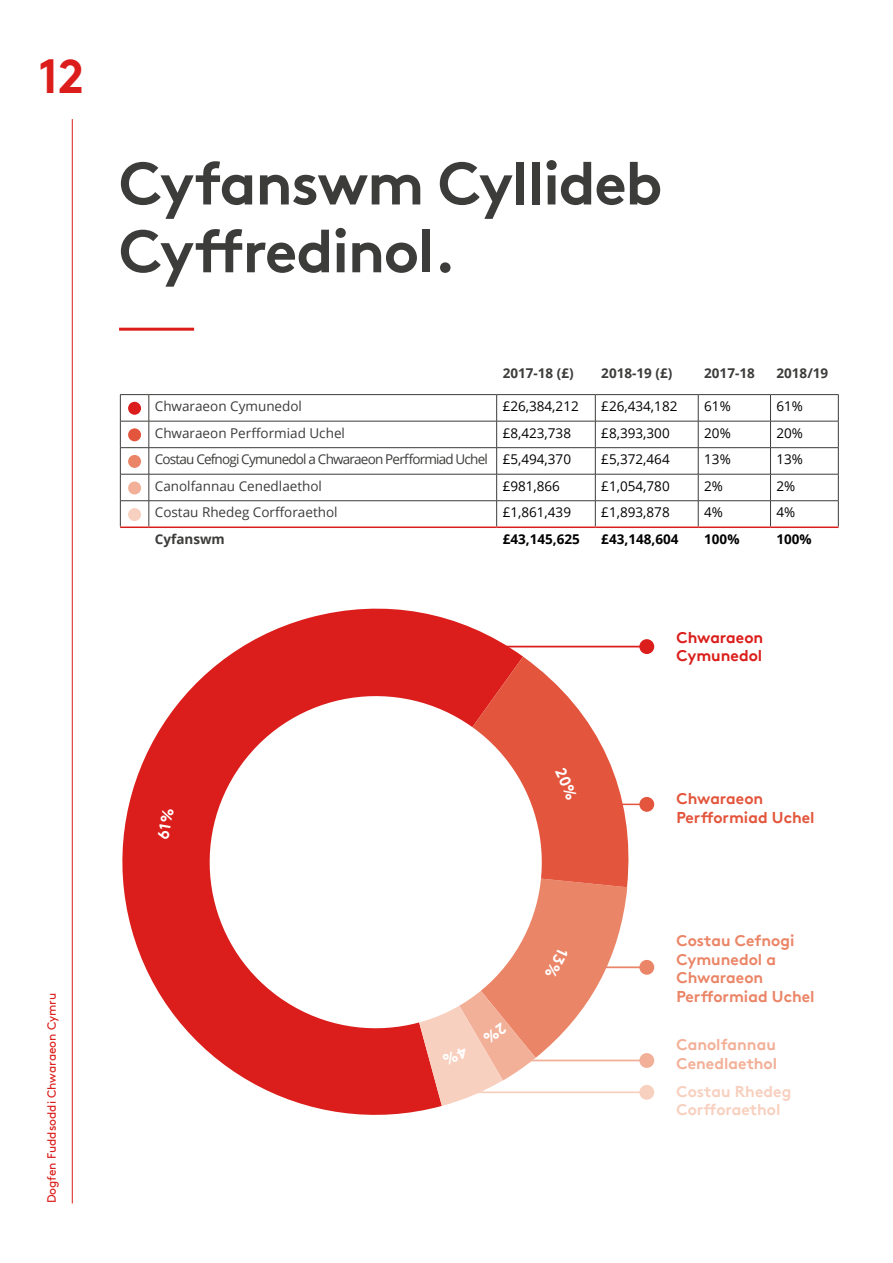
<style>
.page{position:relative;width:893px;height:1263px;background:#fff}
.page>*{position:absolute;margin:0;border:0;box-sizing:border-box;transform-origin:0 0}
.t1{font:700 60px/67.8px "Brown";letter-spacing:-.02em;color:#3c3c3b}
.t2{font:700 48px "Brown";color:#db1e1b}
.t3{font:700 15.75px/18.9px "Brown";color:#eb8567}
.t4{font:700 15.75px/18.9px "Brown";color:#e3553c}
.t5{font:700 15.75px/18.9px "Brown";color:#f8d0bf}
.t6{font:700 15.75px/18.9px "Brown";color:#f3b098}
.t7{font:700 15.75px/18.9px "Brown";color:#db1e1b}
.t8{font:13.5px "Open Sans";color:#000}
.t9{font:13.5px "Open Sans";color:#3c3c3b}
.t10{font:13.5px "Open Sans";letter-spacing:-.06em;color:#3c3c3b}
.t11{font:700 13.5px "Open Sans";color:#3c3c3b}
.t12{font:700 13.5px "Open Sans";color:#000}
.t13{font:12px "Brown";color:#db1e1b}
.s1{color:#000}
</style>
<div class="page">
<hr style="left:119px;top:328px;width:75px;height:3px;background:#db1e1b">
<hr style="left:149px;top:447px;width:348px;height:1px;background:#3c3c3b">
<hr style="left:497px;top:447px;width:98px;height:1px;background:#3c3c3b">
<hr style="left:595px;top:447px;width:103px;height:1px;background:#3c3c3b">
<hr style="left:698px;top:447px;width:72px;height:1px;background:#3c3c3b">
<hr style="left:770px;top:447px;width:68px;height:1px;background:#3c3c3b">
<hr style="left:149px;top:474px;width:348px;height:1px;background:#3c3c3b">
<hr style="left:497px;top:474px;width:98px;height:1px;background:#3c3c3b">
<hr style="left:595px;top:474px;width:103px;height:1px;background:#3c3c3b">
<hr style="left:698px;top:474px;width:72px;height:1px;background:#3c3c3b">
<hr style="left:770px;top:474px;width:68px;height:1px;background:#3c3c3b">
<hr style="left:149px;top:500px;width:348px;height:1px;background:#3c3c3b">
<hr style="left:497px;top:500px;width:98px;height:1px;background:#3c3c3b">
<hr style="left:595px;top:500px;width:103px;height:1px;background:#3c3c3b">
<hr style="left:698px;top:500px;width:72px;height:1px;background:#3c3c3b">
<hr style="left:770px;top:500px;width:68px;height:1px;background:#3c3c3b">
<hr style="left:149px;top:394px;width:348px;height:1px;background:#3c3c3b">
<svg style="left:120px;top:394px;width:30px;height:132px"></svg>
<hr style="left:149px;top:421px;width:348px;height:1px;background:#3c3c3b">
<hr style="left:497px;top:394px;width:98px;height:1px;background:#3c3c3b">
<svg style="left:496px;top:395px;width:1px;height:131px"></svg>
<hr style="left:497px;top:421px;width:98px;height:1px;background:#3c3c3b">
<hr style="left:595px;top:394px;width:103px;height:1px;background:#3c3c3b">
<svg style="left:595px;top:395px;width:1px;height:131px"></svg>
<hr style="left:595px;top:421px;width:103px;height:1px;background:#3c3c3b">
<hr style="left:698px;top:394px;width:72px;height:1px;background:#3c3c3b">
<svg style="left:698px;top:395px;width:1px;height:131px"></svg>
<hr style="left:698px;top:421px;width:72px;height:1px;background:#3c3c3b">
<hr style="left:770px;top:394px;width:68px;height:1px;background:#3c3c3b">
<svg style="left:770px;top:395px;width:1px;height:131px"></svg>
<svg style="left:838px;top:395px;width:1px;height:131px"></svg>
<hr style="left:770px;top:421px;width:68px;height:1px;background:#3c3c3b">
<hr style="left:120px;top:526px;width:29px;height:2px;background:#db1e1b">
<hr style="left:149px;top:526px;width:348px;height:2px;background:#db1e1b">
<hr style="left:497px;top:526px;width:98px;height:2px;background:#db1e1b">
<hr style="left:595px;top:526px;width:103px;height:2px;background:#db1e1b">
<hr style="left:698px;top:526px;width:72px;height:2px;background:#db1e1b">
<hr style="left:770px;top:526px;width:68px;height:2px;background:#db1e1b">
<div style="left:128px;top:402px;width:13px;height:13px;background:#db1e1b;border-radius:50%"></div>
<div style="left:128px;top:428px;width:13px;height:13px;background:#e3553c;border-radius:50%"></div>
<div style="left:128px;top:455px;width:13px;height:13px;background:#eb8567;border-radius:50%"></div>
<div style="left:128px;top:481px;width:13px;height:13px;background:#f3b098;border-radius:50%"></div>
<div style="left:128px;top:508px;width:13px;height:13px;background:#f8d0bf;border-radius:50%"></div>
<svg style="left:122px;top:608px;width:401px;height:507px;fill:#db1e1b"></svg>
<svg style="left:536px;top:887px;width:91px;height:171px;fill:#eb8567"></svg>
<svg style="left:375px;top:657px;width:261px;height:230px"></svg>
<svg style="left:187px;top:674px;width:377px;height:376px"></svg>
<hr style="left:599px;top:804px;width:51px;height:1px;background:#e3553c">
<hr style="left:523px;top:1059px;width:127px;height:2px;background:#f3b098">
<hr style="left:581px;top:966px;width:69px;height:2px;background:#eb8567">
<hr style="left:445px;top:1091px;width:205px;height:2px;background:#f8d0bf">
<hr style="left:478px;top:646px;width:172px;height:1px;background:#db1e1b">
<div style="left:640px;top:798px;width:13px;height:13px;background:#e3553c;border-radius:50%"></div>
<div style="left:639px;top:797px;width:15px;height:15px;border:2px solid #e3553c;border-radius:50%"></div>
<div style="left:640px;top:1054px;width:13px;height:13px;background:#f3b098;border-radius:50%"></div>
<div style="left:639px;top:1053px;width:15px;height:15px;border:2px solid #f3b098;border-radius:50%"></div>
<div style="left:640px;top:961px;width:13px;height:13px;background:#eb8567;border-radius:50%"></div>
<div style="left:639px;top:960px;width:15px;height:15px;border:2px solid #eb8567;border-radius:50%"></div>
<div style="left:640px;top:1086px;width:13px;height:13px;background:#f8d0bf;border-radius:50%"></div>
<div style="left:639px;top:1085px;width:15px;height:15px;border:2px solid #f8d0bf;border-radius:50%"></div>
<div style="left:640px;top:640px;width:13px;height:13px;background:#db1e1b;border-radius:50%"></div>
<div style="left:639px;top:639px;width:15px;height:15px;border:2px solid #db1e1b;border-radius:50%"></div>
<hr style="left:72px;top:119px;width:1px;height:1084px;background:#db1e1b">
<svg style="left:544px;top:948px;width:24px;height:31px"></svg>
<svg style="left:375px;top:862px;width:161px;height:244px"></svg>
<svg style="left:158px;top:808px;width:16px;height:31px"></svg>
<svg style="left:555px;top:767px;width:23px;height:34px"></svg>
<h2 class="t2" style="left:38px;top:47px;width:47px">12</h2>
<h1 class="t1" style="left:119px;top:149px;width:545px">Cyfanswm Cyllideb<br>Cyffredinol.</h1>
<p class="t11" style="left:503px;top:364px;width:72px">2017-18 (£)</p>
<p class="t11" style="left:601px;top:364px;width:72px">2018-19 (£)</p>
<p class="t11" style="left:704px;top:364px;width:52px">2017-18</p>
<p class="t11" style="left:776px;top:364px;width:53px">2018/19</p>
<p class="t9" style="left:155px;top:397px;width:149px">Chwaraeon Cymunedol</p>
<p class="t8" style="left:503px;top:397px;width:78px">£26,384,212</p>
<p class="t8" style="left:601px;top:397px;width:78px">£26,434,182</p>
<p class="t8" style="left:704px;top:397px;width:28px">61%</p>
<p class="t8" style="left:776px;top:397px;width:28px">61%</p>
<p class="t9" style="left:155px;top:424px;width:192px">Chwaraeon Perfformiad Uchel</p>
<p class="t8" style="left:503px;top:424px;width:70px">£8,423,738</p>
<p class="t8" style="left:601px;top:424px;width:70px">£8,393,300</p>
<p class="t8" style="left:704px;top:424px;width:28px">20%</p>
<p class="t8" style="left:776px;top:424px;width:28px">20%</p>
<p class="t10" style="left:155px;top:450px;width:418px">Costau Cefnogi Cymunedol a Chwaraeon Perfformiad Uchel <span class="s1">£5,494,370</span></p>
<p class="t8" style="left:601px;top:450px;width:70px">£5,372,464</p>
<p class="t8" style="left:704px;top:450px;width:28px">13%</p>
<p class="t8" style="left:776px;top:450px;width:28px">13%</p>
<p class="t9" style="left:155px;top:477px;width:169px">Canolfannau Cenedlaethol</p>
<p class="t8" style="left:503px;top:477px;width:59px">£981,866</p>
<p class="t8" style="left:601px;top:477px;width:70px">£1,054,780</p>
<p class="t8" style="left:704px;top:477px;width:20px">2%</p>
<p class="t8" style="left:776px;top:477px;width:20px">2%</p>
<p class="t9" style="left:155px;top:503px;width:184px">Costau Rhedeg Corfforaethol</p>
<p class="t8" style="left:503px;top:503px;width:70px">£1,861,439</p>
<p class="t8" style="left:601px;top:503px;width:70px">£1,893,878</p>
<p class="t8" style="left:704px;top:503px;width:20px">4%</p>
<p class="t8" style="left:776px;top:503px;width:20px">4%</p>
<p class="t11" style="left:155px;top:529px;width:72px">Cyfanswm</p>
<p class="t12" style="left:503px;top:529px;width:79px">£43,145,625</p>
<p class="t12" style="left:601px;top:529px;width:79px">£43,148,604</p>
<p class="t12" style="left:704px;top:529px;width:37px">100%</p>
<p class="t12" style="left:776px;top:529px;width:37px">100%</p>
<p class="t7" style="left:676px;top:627px;width:88px">Chwaraeon<br>Cymunedol</p>
<p class="t13" style="left:45px;top:1203px;width:212px;rotate:-90deg">Dogfen Fuddsoddi Chwaraeon Cymru</p>
<p class="t4" style="left:676px;top:789px;width:140px">Chwaraeon<br>Perfformiad Uchel</p>
<p class="t3" style="left:676px;top:931px;width:140px">Costau Cefnogi<br>Cymunedol a<br>Chwaraeon<br>Perfformiad Uchel</p>
<p class="t6" style="left:676px;top:1035px;width:102px">Canolfannau<br>Cenedlaethol</p>
<p class="t5" style="left:676px;top:1081px;width:116px">Costau Rhedeg<br>Corfforaethol</p>
</div>
